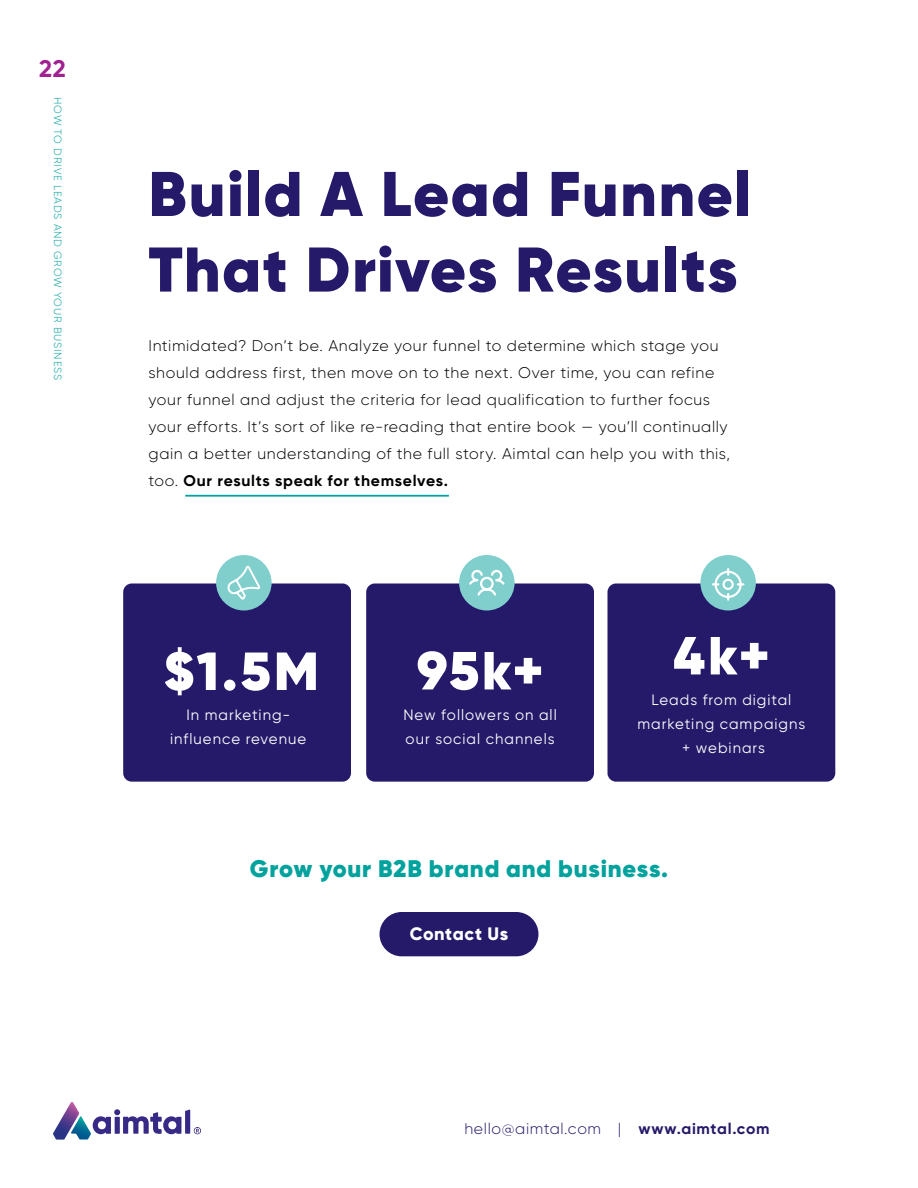
<style>
.page{position:relative;width:918px;height:1188px;background:#fff}
.page>*{position:absolute;margin:0;border:0;box-sizing:border-box;transform-origin:0 0}
.t1{font:900 63px/75.6px "Gilroy";letter-spacing:.025em;color:#251a69}
.t2{font:900 53.55px "Gilroy";letter-spacing:.055em;color:#fff}
.t3{font:900 24px "Gilroy";letter-spacing:.035em;color:#00a29d}
.t4{font:700 24px "Gilroy";color:#a12190}
.t5{font:800 18px "Gilroy";letter-spacing:.03em;color:#fff}
.t6{font:300 15.45px/27px "Gilroy";letter-spacing:.035em;color:#000}
.t7{font:300 15.45px "Gilroy";letter-spacing:.035em;color:#251a69}
.t8{font:15px/24px "Gilroy";letter-spacing:.065em;color:#fff;text-align:center}
.t9{font:300 10.5px "Gilroy";letter-spacing:.075em;color:#00a29d}
.s1{font-weight:700}
</style>
<div class="page">
<svg style="left:53px;top:1102px;width:148px;height:38px"></svg>
<hr style="left:185px;top:495px;width:264px;height:2px;background:#00a29d">
<div style="left:123px;top:584px;width:228px;height:198px;background:#251a69;border-radius:9px"></div>
<div style="left:366px;top:584px;width:228px;height:198px;background:#251a69;border-radius:9px"></div>
<div style="left:608px;top:584px;width:227px;height:198px;background:#251a69;border-radius:9px"></div>
<div style="left:216px;top:555px;width:56px;height:55px;background:#80cfcd;border-radius:50%"></div>
<div style="left:459px;top:555px;width:56px;height:55px;background:#80cfcd;border-radius:50%"></div>
<div style="left:700px;top:555px;width:56px;height:55px;background:#80cfcd;border-radius:50%"></div>
<svg style="left:227px;top:566px;width:34px;height:34px"></svg>
<svg style="left:469px;top:569px;width:36px;height:27px"></svg>
<svg style="left:711px;top:568px;width:34px;height:33px"></svg>
<div style="left:380px;top:912px;width:158px;height:44px;background:#251a69;border-radius:22px"></div>
<h3 class="t4" style="left:39px;top:53px;width:28px">22</h3>
<p class="t9" style="left:64px;top:97px;width:284px;rotate:90deg">HOW TO DRIVE LEADS AND GROW YOUR BUSINESS</p>
<h1 class="t1" style="left:148px;top:156px;width:604px">Build A Lead Funnel<br>That Drives Results</h1>
<p class="t6" style="left:148px;top:332px;width:583px">Intimidated? Don’t be. Analyze your funnel to determine which stage you should address first, then move on to the next. Over time, you can refine your funnel and adjust the criteria for lead qualification to further focus your efforts. It’s sort of like re-reading that entire book — you’ll continually gain a better understanding of the full story. Aimtal can help you with this, too. <span class="s1">Our results speak for themselves.</span></p>
<h2 class="t2" style="left:164px;top:637px;width:156px">$1.5M</h2>
<p class="t8" style="left:170px;top:703px;width:138px">In marketing&shy;influence revenue</p>
<h2 class="t2" style="left:417px;top:637px;width:128px">95k+</h2>
<p class="t8" style="left:403px;top:703px;width:155px;text-align:left">New followers on all our social channels</p>
<h2 class="t2" style="left:673px;top:622px;width:98px">4k+</h2>
<p class="t8" style="left:637px;top:688px;width:169px">Leads from digital marketing campaigns + webinars</p>
<h3 class="t3" style="left:250px;top:854px;width:420px">Grow your B2B brand and business.</h3>
<p class="t5" style="left:410px;top:922px;width:100px">Contact Us</p>
<p class="t7" style="left:464px;top:1119px;width:307px">hello@aimtal.com | <span class="s1">www.aimtal.com</span></p>
</div>
